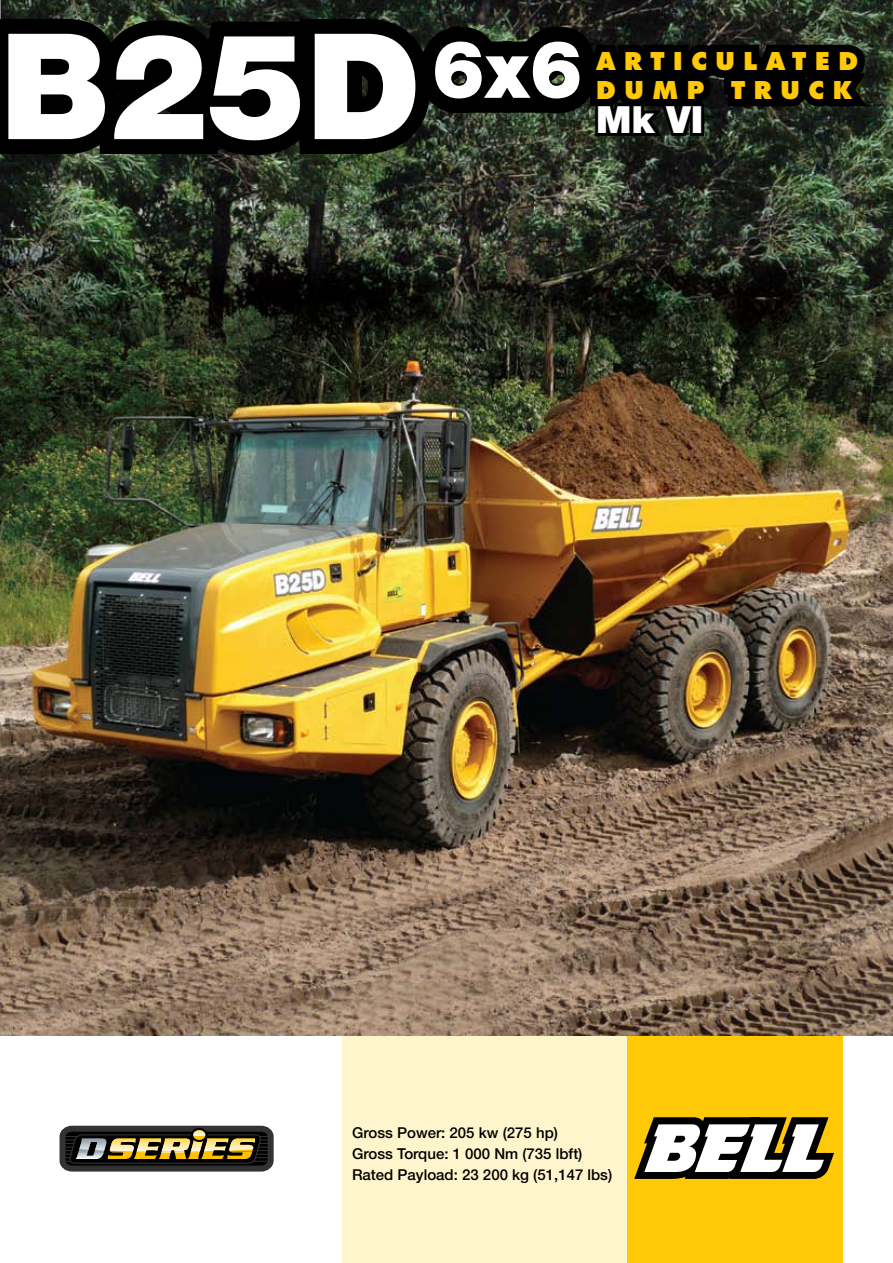
<style>
.page{position:relative;width:893px;height:1263px;background:#fff}
.page>*{position:absolute;margin:0;border:0;box-sizing:border-box;transform-origin:0 0}
.t1{font:900 147.45px "Helvetica Neue";color:#fff}
.t2{font:900 37.5px "Helvetica Neue";color:#fff}
.t3{font:800 23.85px/28.7px "Futura";letter-spacing:.36em;color:#ffc907}
.t4{font:500 15px/21px "Helvetica Neue";color:#000}
</style>
<div class="page">
<img style="left:0;top:0;width:893px;height:1036px">
<div style="left:627px;top:1036px;width:216px;height:227px;background:#ffc907"></div>
<svg style="left:634px;top:1117px;width:200px;height:62px;background:#968f78"></svg>
<div style="left:342px;top:1036px;width:285px;height:227px;background:#fff5cc"></div>
<svg style="left:59px;top:1125px;width:215px;height:47px;background:#595139"></svg>
<div style="left:191px;top:1128px;width:16px;height:14px;border:2px solid #000;border-radius:50%"></div>
<svg style="left:0;top:4px;width:880px;height:166px;background:#121610"></svg>
<div style="left:690px;top:103px;width:14px;height:33px;border:6px solid #000"></div>
<p class="t1" style="left:0;top:-1px;width:584px">B25D<sup>6x6</sup></p>
<p class="t3" style="left:596px;top:47px;width:264px">ARTICULATED<br>DUmP TRUCK</p>
<p class="t2" style="left:596px;top:97px;width:109px">Mk VI</p>
<p class="t4" style="left:352px;top:1122px;width:262px">Gross Power: 205 kw (275 hp)<br>Gross Torque: 1 000 Nm (735 lbft)<br>Rated Payload: 23 200 kg (51,147 lbs)</p>
</div>
